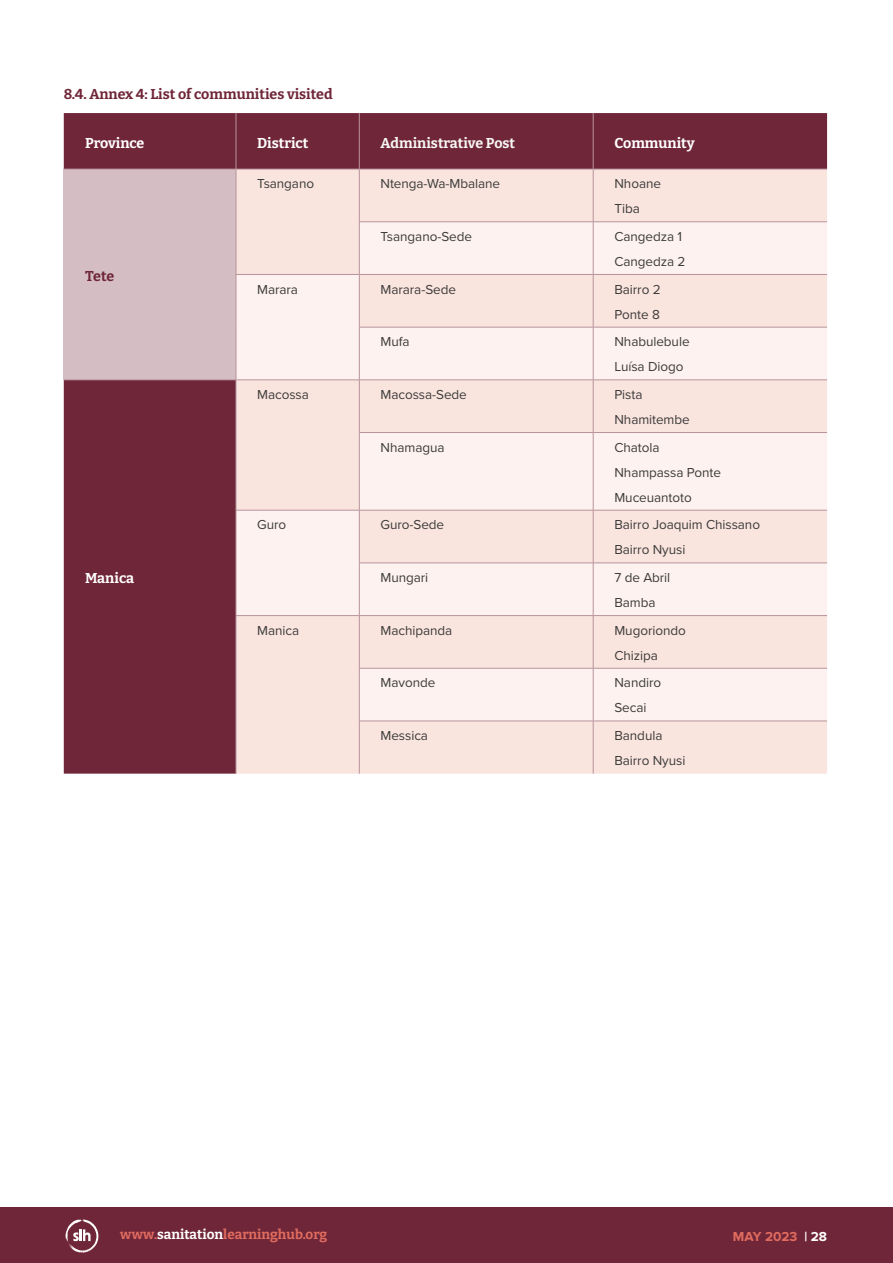
<style>
.page{position:relative;width:893px;height:1263px;background:#fff}
.page>*{position:absolute;margin:0;border:0;box-sizing:border-box;transform-origin:0 0}
.Body_Header{font:100 14.25px "Bitter";color:#702639}
.Body_Header-2{font:100 14.25px "Bitter";color:#fff}
.Body_Header-3{font:100 14.25px "Bitter";color:#f7f6f4}
.Table_-_Body{font:13.5px "Proxima Nova";letter-spacing:-.005em;color:#3c3c3b}
.t1{font:100 13.5px "Bitter";color:#e16c5e}
.t2{font:700 13.5px "Proxima Nova";color:#e16c5e}
.s1{color:#fff}
</style>
<div class="page">
<div style="left:64px;top:113px;width:763px;height:661px;background:#702639"></div>
<div style="left:64px;top:169px;width:172px;height:211px;background:#d4bec4"></div>
<div style="left:237px;top:170px;width:590px;height:604px;background:#fae4de"></div>
<svg style="left:237px;top:222px;width:590px;height:499px;fill:#fdf2ef"></svg>
<hr style="left:236px;top:113px;width:1px;height:56px;background:#b8939c">
<hr style="left:359px;top:113px;width:1px;height:56px;background:#b8939c">
<hr style="left:593px;top:113px;width:1px;height:56px;background:#b8939c">
<hr style="left:64px;top:169px;width:172px;height:1px;background:#b8939c">
<hr style="left:236px;top:169px;width:123px;height:1px;background:#b8939c">
<hr style="left:236px;top:169px;width:1px;height:53px;background:#b8939c">
<hr style="left:359px;top:169px;width:234px;height:1px;background:#b8939c">
<hr style="left:359px;top:169px;width:1px;height:53px;background:#b8939c">
<hr style="left:593px;top:169px;width:234px;height:1px;background:#b8939c">
<hr style="left:593px;top:169px;width:1px;height:53px;background:#b8939c">
<hr style="left:236px;top:222px;width:1px;height:52px;background:#b8939c">
<hr style="left:359px;top:222px;width:234px;height:1px;background:#b8939c">
<hr style="left:359px;top:222px;width:1px;height:52px;background:#b8939c">
<hr style="left:593px;top:222px;width:234px;height:1px;background:#b8939c">
<hr style="left:593px;top:222px;width:1px;height:52px;background:#b8939c">
<hr style="left:236px;top:274px;width:123px;height:1px;background:#b8939c">
<hr style="left:236px;top:275px;width:1px;height:52px;background:#b8939c">
<hr style="left:359px;top:274px;width:234px;height:1px;background:#b8939c">
<hr style="left:359px;top:275px;width:1px;height:52px;background:#b8939c">
<hr style="left:593px;top:274px;width:234px;height:1px;background:#b8939c">
<hr style="left:593px;top:275px;width:1px;height:52px;background:#b8939c">
<hr style="left:236px;top:327px;width:1px;height:53px;background:#b8939c">
<hr style="left:359px;top:327px;width:234px;height:1px;background:#b8939c">
<hr style="left:359px;top:327px;width:1px;height:53px;background:#b8939c">
<hr style="left:593px;top:327px;width:234px;height:1px;background:#b8939c">
<hr style="left:593px;top:327px;width:1px;height:53px;background:#b8939c">
<hr style="left:64px;top:380px;width:172px;height:1px;background:#b8939c">
<hr style="left:236px;top:380px;width:123px;height:1px;background:#b8939c">
<hr style="left:236px;top:380px;width:1px;height:52px;background:#b8939c">
<hr style="left:359px;top:380px;width:234px;height:1px;background:#b8939c">
<hr style="left:359px;top:380px;width:1px;height:52px;background:#b8939c">
<hr style="left:593px;top:380px;width:234px;height:1px;background:#b8939c">
<hr style="left:593px;top:380px;width:1px;height:52px;background:#b8939c">
<hr style="left:236px;top:432px;width:1px;height:78px;background:#b8939c">
<hr style="left:359px;top:432px;width:234px;height:1px;background:#b8939c">
<hr style="left:359px;top:433px;width:1px;height:77px;background:#b8939c">
<hr style="left:593px;top:432px;width:234px;height:1px;background:#b8939c">
<hr style="left:593px;top:433px;width:1px;height:77px;background:#b8939c">
<hr style="left:236px;top:510px;width:123px;height:1px;background:#b8939c">
<hr style="left:236px;top:510px;width:1px;height:53px;background:#b8939c">
<hr style="left:359px;top:510px;width:234px;height:1px;background:#b8939c">
<hr style="left:359px;top:510px;width:1px;height:53px;background:#b8939c">
<hr style="left:593px;top:510px;width:234px;height:1px;background:#b8939c">
<hr style="left:593px;top:510px;width:1px;height:53px;background:#b8939c">
<hr style="left:236px;top:563px;width:1px;height:52px;background:#b8939c">
<hr style="left:359px;top:563px;width:234px;height:1px;background:#b8939c">
<hr style="left:359px;top:563px;width:1px;height:52px;background:#b8939c">
<hr style="left:593px;top:563px;width:234px;height:1px;background:#b8939c">
<hr style="left:593px;top:563px;width:1px;height:52px;background:#b8939c">
<hr style="left:236px;top:615px;width:123px;height:1px;background:#b8939c">
<hr style="left:236px;top:616px;width:1px;height:52px;background:#b8939c">
<hr style="left:359px;top:615px;width:234px;height:1px;background:#b8939c">
<hr style="left:359px;top:616px;width:1px;height:52px;background:#b8939c">
<hr style="left:593px;top:615px;width:234px;height:1px;background:#b8939c">
<hr style="left:593px;top:616px;width:1px;height:52px;background:#b8939c">
<hr style="left:236px;top:668px;width:1px;height:53px;background:#b8939c">
<hr style="left:359px;top:668px;width:234px;height:1px;background:#b8939c">
<hr style="left:359px;top:668px;width:1px;height:53px;background:#b8939c">
<hr style="left:593px;top:668px;width:234px;height:1px;background:#b8939c">
<hr style="left:593px;top:668px;width:1px;height:53px;background:#b8939c">
<hr style="left:236px;top:721px;width:1px;height:53px;background:#b8939c">
<hr style="left:359px;top:721px;width:234px;height:1px;background:#b8939c">
<hr style="left:359px;top:721px;width:1px;height:53px;background:#b8939c">
<hr style="left:593px;top:721px;width:234px;height:1px;background:#b8939c">
<hr style="left:593px;top:721px;width:1px;height:53px;background:#b8939c">
<div style="left:0;top:1208px;width:893px;height:55px;background:#702639"></div>
<svg style="left:65px;top:1219px;width:33px;height:34px"></svg>
<p class="Body_Header" style="left:64px;top:85px;width:270px">8.4. Annex 4: List of communities visited</p>
<p class="Body_Header-2" style="left:85px;top:134px;width:61px">Province</p>
<p class="Body_Header-2" style="left:257px;top:134px;width:53px">District</p>
<p class="Body_Header-3" style="left:381px;top:134px;width:136px">Administrative Post</p>
<p class="Body_Header-2" style="left:614px;top:134px;width:82px">Community</p>
<p class="Body_Header" style="left:85px;top:267px;width:31px">Tete</p>
<p class="Body_Header-2" style="left:85px;top:569px;width:51px">Manica</p>
<p class="Table_-_Body" style="left:257px;top:174px;width:58px">Tsangano</p>
<p class="Table_-_Body" style="left:381px;top:174px;width:121px">Ntenga-Wa-Mbalane</p>
<p class="Table_-_Body" style="left:614px;top:174px;width:48px">Nhoane</p>
<p class="Table_-_Body" style="left:614px;top:199px;width:27px">Tiba</p>
<p class="Table_-_Body" style="left:381px;top:226px;width:93px">Tsangano-Sede</p>
<p class="Table_-_Body" style="left:614px;top:226px;width:69px">Cangedza 1</p>
<p class="Table_-_Body" style="left:614px;top:251px;width:73px">Cangedza 2</p>
<p class="Table_-_Body" style="left:257px;top:279px;width:42px">Marara</p>
<p class="Table_-_Body" style="left:381px;top:279px;width:77px">Marara-Sede</p>
<p class="Table_-_Body" style="left:614px;top:279px;width:48px">Bairro 2</p>
<p class="Table_-_Body" style="left:614px;top:304px;width:47px">Ponte 8</p>
<p class="Table_-_Body" style="left:381px;top:332px;width:31px">Mufa</p>
<p class="Table_-_Body" style="left:614px;top:332px;width:77px">Nhabulebule</p>
<p class="Table_-_Body" style="left:614px;top:357px;width:71px">Luísa Diogo</p>
<p class="Table_-_Body" style="left:257px;top:384px;width:53px">Macossa</p>
<p class="Table_-_Body" style="left:381px;top:384px;width:88px">Macossa-Sede</p>
<p class="Table_-_Body" style="left:614px;top:384px;width:30px">Pista</p>
<p class="Table_-_Body" style="left:614px;top:409px;width:77px">Nhamitembe</p>
<p class="Table_-_Body" style="left:381px;top:437px;width:65px">Nhamagua</p>
<p class="Table_-_Body" style="left:614px;top:437px;width:47px">Chatola</p>
<p class="Table_-_Body" style="left:614px;top:462px;width:108px">Nhampassa Ponte</p>
<p class="Table_-_Body" style="left:614px;top:487px;width:79px">Muceuantoto</p>
<p class="Table_-_Body" style="left:257px;top:515px;width:31px">Guro</p>
<p class="Table_-_Body" style="left:381px;top:515px;width:65px">Guro-Sede</p>
<p class="Table_-_Body" style="left:614px;top:515px;width:147px">Bairro Joaquim Chissano</p>
<p class="Table_-_Body" style="left:614px;top:540px;width:72px">Bairro Nyusi</p>
<p class="Table_-_Body" style="left:381px;top:567px;width:49px">Mungari</p>
<p class="Table_-_Body" style="left:614px;top:567px;width:57px">7 de Abril</p>
<p class="Table_-_Body" style="left:614px;top:592px;width:43px">Bamba</p>
<p class="Table_-_Body" style="left:257px;top:620px;width:43px">Manica</p>
<p class="Table_-_Body" style="left:381px;top:620px;width:73px">Machipanda</p>
<p class="Table_-_Body" style="left:614px;top:620px;width:73px">Mugoriondo</p>
<p class="Table_-_Body" style="left:614px;top:645px;width:45px">Chizipa</p>
<p class="Table_-_Body" style="left:381px;top:673px;width:56px">Mavonde</p>
<p class="Table_-_Body" style="left:614px;top:673px;width:48px">Nandiro</p>
<p class="Table_-_Body" style="left:614px;top:698px;width:34px">Secai</p>
<p class="Table_-_Body" style="left:381px;top:725px;width:49px">Messica</p>
<p class="Table_-_Body" style="left:614px;top:725px;width:49px">Bandula</p>
<p class="Table_-_Body" style="left:614px;top:750px;width:72px">Bairro Nyusi</p>
<p class="t1" style="left:120px;top:1226px;width:209px">www.<span class="s1">sanitation</span>learninghub.org</p>
<p class="t2" style="left:733px;top:1229px;width:96px">MAY 2023 <span class="s1">| 28</span></p>
</div>
